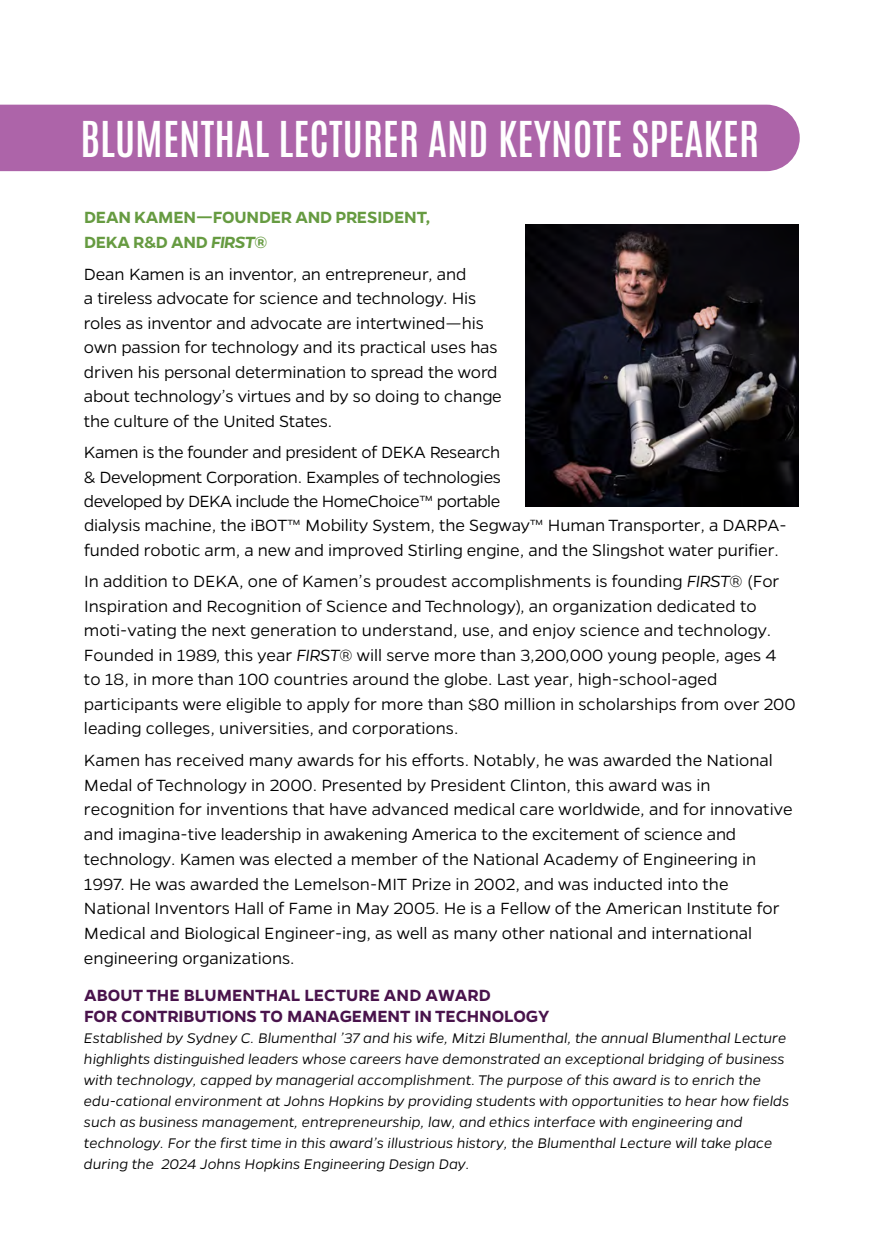
<style>
.page{position:relative;width:882px;height:1260px;background:#fff}
.page>*{position:absolute;margin:0;border:0;box-sizing:border-box;transform-origin:0 0}
.t1{font:600 42px "Antonio";letter-spacing:.005em;color:#fff}
.t2{font:300 18.38px/24.5px "Gentona";color:#000}
.t3{font:600 18.38px/21px "Gentona";letter-spacing:-.005em;color:#49134c}
.t4{font:600 18.38px/24.5px "Gentona";letter-spacing:-.01em;color:#669b41}
.t5{font:italic 300 15.75px/21px "Gentona";color:#000}
.s1{font-style:italic}
</style>
<div class="page">
<div style="left:0;top:105px;width:800px;height:66px;background:#ad64a9"></div>
<img style="left:525px;top:225px;width:273px;height:282px">
<h1 class="t1" style="left:80px;top:109px;width:680px">BLUMENTHAL LECTURER AND KEYNOTE SPEAKER</h1>
<p class="t4" style="left:84px;top:205px;width:348px">DEAN KAMEN—FOUNDER AND PRESIDENT,<br>DEKA R&amp;D AND <span class="s1">FIRST</span>®</p>
<p class="t2" style="left:84px;top:261px;width:419px">Dean Kamen is an inventor, an entrepreneur, and<br>a tireless advocate for science and technology. His roles as inventor and advocate are intertwined—his own passion for technology and its practical uses has driven his personal determination to spread the word about technology’s virtues and by so doing to change the culture of the United States.</p>
<p class="t2" style="left:84px;top:440px;width:704px">Kamen is the founder and president of DEKA Research<br>&amp; Development Corporation. Examples of technologies<br>developed by DEKA include the HomeChoice™ portable<br>dialysis machine, the iBOT™ Mobility System, the Segway™ Human Transporter, a DARPA&shy;funded robotic arm, a new and improved Stirling engine, and the Slingshot water purifier.</p>
<p class="t2" style="left:84px;top:569px;width:713px">In addition to DEKA, one of Kamen’s proudest accomplishments is founding <span class="s1">FIRST</span>® (For Inspiration and Recognition of Science and Technology), an organization dedicated to moti-vating the next generation to understand, use, and enjoy science and technology.<br>Founded in 1989, this year <span class="s1">FIRST</span>® will serve more than 3,200,000 young people, ages 4 to 18, in more than 100 countries around the globe. Last year, high-school-aged participants were eligible to apply for more than $80 million in scholarships from over 200 leading colleges, universities, and corporations.</p>
<p class="t2" style="left:84px;top:747px;width:710px">Kamen has received many awards for his efforts. Notably, he was awarded the National Medal of Technology in 2000. Presented by President Clinton, this award was in recognition for inventions that have advanced medical care worldwide, and for innovative and imagina-tive leadership in awakening America to the excitement of science and technology. Kamen was elected a member of the National Academy of Engineering in 1997. He was awarded the Lemelson-MIT Prize in 2002, and was inducted into the National Inventors Hall of Fame in May 2005. He is a Fellow of the American Institute for Medical and Biological Engineer-ing, as well as many other national and international engineering organizations.</p>
<p class="t3" style="left:84px;top:984px;width:467px">ABOUT THE BLUMENTHAL LECTURE AND AWARD<br>FOR CONTRIBUTIONS TO MANAGEMENT IN TECHNOLOGY</p>
<p class="t5" style="left:84px;top:1027px;width:707px">Established by Sydney C. Blumenthal ’37 and his wife, Mitzi Blumenthal, the annual Blumenthal Lecture highlights distinguished leaders whose careers have demonstrated an exceptional bridging of business with technology, capped by managerial accomplishment. The purpose of this award is to enrich the edu-cational environment at Johns Hopkins by providing students with opportunities to hear how fields such as business management, entrepreneurship, law, and ethics interface with engineering and technology. For the first time in this award’s illustrious history, the Blumenthal Lecture will take place during the 2024 Johns Hopkins Engineering Design Day.</p>
</div>
